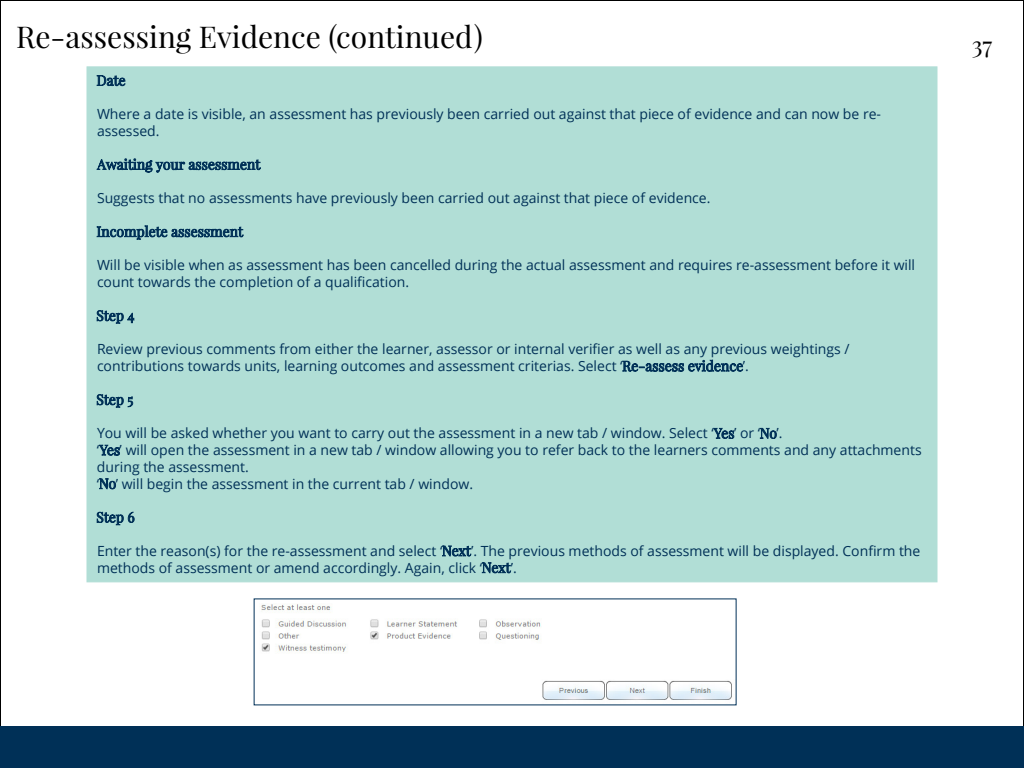
<style>
.page{position:relative;width:1024px;height:768px;background:#fff}
.page>*{position:absolute;margin:0;border:0;box-sizing:border-box;transform-origin:0 0}
.t1{font:30px "Playfair Display";color:#000}
.t2{font:24px "Playfair Display";color:#000}
.t3{font:14px/16.8px "Open Sans";color:#003057}
</style>
<div class="page">
<div style="left:0;top:726px;width:1024px;height:42px;background:#003057"></div>
<div style="left:86px;top:66px;width:852px;height:516px;background:#b1ded6;border:1px solid #b1ded6"></div>
<svg style="left:97px;top:75px;width:28px;height:11px"></svg>
<svg style="left:97px;top:158px;width:164px;height:14px"></svg>
<svg style="left:97px;top:225px;width:146px;height:14px"></svg>
<svg style="left:97px;top:310px;width:37px;height:13px"></svg>
<svg style="left:622px;top:360px;width:121px;height:12px"></svg>
<svg style="left:97px;top:394px;width:36px;height:13px"></svg>
<svg style="left:714px;top:428px;width:20px;height:11px"></svg>
<svg style="left:760px;top:428px;width:17px;height:11px"></svg>
<svg style="left:99px;top:445px;width:21px;height:11px"></svg>
<svg style="left:99px;top:479px;width:17px;height:10px"></svg>
<svg style="left:97px;top:512px;width:37px;height:13px"></svg>
<svg style="left:442px;top:546px;width:29px;height:10px"></svg>
<svg style="left:482px;top:563px;width:29px;height:10px"></svg>
<img style="left:261px;top:604px;width:471px;height:96px">
<h1 class="t1" style="left:16px;top:18px;width:468px">Re-assessing Evidence (continued)</h1>
<p class="t3" style="left:97px;top:105px;width:786px">Where a date is visible, an assessment has previously been carried out against that piece of evidence and can now be re&shy;assessed.</p>
<p class="t3" style="left:97px;top:189px;width:615px">Suggests that no assessments have previously been carried out against that piece of evidence.</p>
<p class="t3" style="left:97px;top:257px;width:820px">Will be visible when as assessment has been cancelled during the actual assessment and requires re-assessment before it will count towards the completion of a qualification.</p>
<p class="t3" style="left:97px;top:341px;width:754px">Review previous comments from either the learner, assessor or internal verifier as well as any previous weightings / contributions towards units, learning outcomes and assessment criterias. Select ‘</p>
<p class="t3" style="left:743px;top:357px;width:8px">’.</p>
<p class="t3" style="left:97px;top:425px;width:618px">You will be asked whether you want to carry out the assessment in a new tab / window. Select ‘</p>
<p class="t3" style="left:734px;top:425px;width:50px">’ or ‘ ’.</p>
<p class="t3" style="left:97px;top:441px;width:4px">‘</p>
<p class="t3" style="left:97px;top:441px;width:826px;text-indent:23px">’ will open the assessment in a new tab / window allowing you to refer back to the learners comments and any attachments during the assessment.<br>‘ ’ will begin the assessment in the current tab / window.</p>
<p class="t3" style="left:97px;top:542px;width:825px;text-indent:374px">’. The previous methods of assessment will be displayed. Confirm the methods of assessment or amend accordingly. Again, click ‘</p>
<p class="t3" style="left:97px;top:542px;width:347px">Enter the reason(s) for the re-assessment and select ‘</p>
<p class="t3" style="left:511px;top:559px;width:8px">’.</p>
<h2 class="t2" style="left:972px;top:30px;width:22px">37</h2>
</div>
